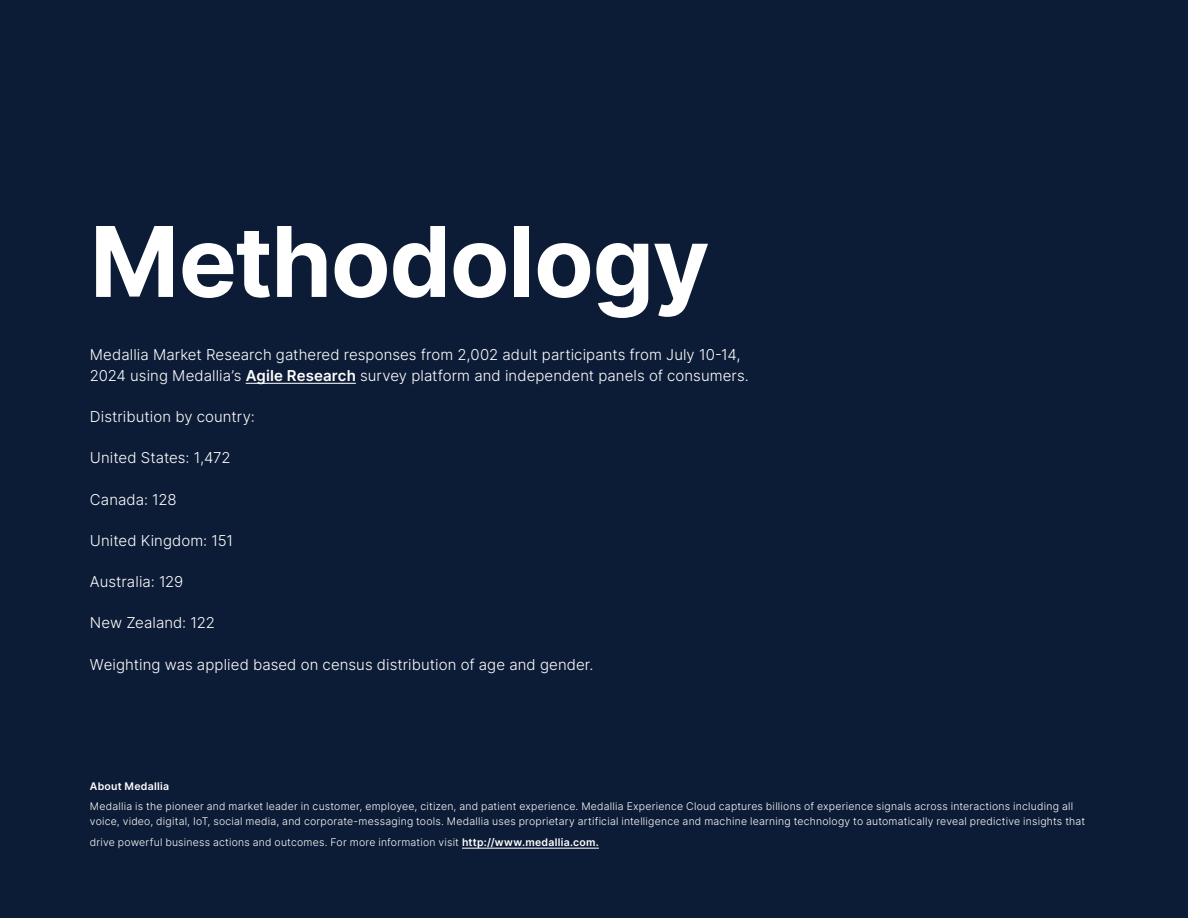
<style>
.page{position:relative;width:1188px;height:918px;background:#0d1c36}
.page>*{position:absolute;margin:0;border:0;box-sizing:border-box;transform-origin:0 0}
.t1{font:700 97.5px "Inter";letter-spacing:-.015em;color:#fff}
.t2{font:300 15px/21px "Inter";letter-spacing:.005em;color:#fff}
.t3{font:300 10.5px/15px "Inter";letter-spacing:.02em;color:#fff}
.t4{font:600 10.5px "Inter";letter-spacing:.025em;color:#fff}
.s1{font-weight:600}
</style>
<div class="page">
<hr style="left:246px;top:383px;width:110px;height:1px;background:#fff">
<hr style="left:462px;top:848px;width:137px;height:1px;background:#fff">
<h1 class="t1" style="left:90px;top:188px;width:621px">Methodology</h1>
<h2 class="t2" style="left:90px;top:344px;width:660px">Medallia Market Research gathered responses from 2,002 adult participants from July 10-14,<br>2024 using Medallia’s <span class="s1">Agile Research</span> survey platform and independent panels of consumers.</h2>
<h2 class="t2" style="left:90px;top:406px;width:166px">Distribution by country:</h2>
<h2 class="t2" style="left:90px;top:447px;width:142px">United States: 1,472</h2>
<h2 class="t2" style="left:90px;top:488px;width:88px">Canada: 128</h2>
<h2 class="t2" style="left:90px;top:530px;width:145px">United Kingdom: 151</h2>
<h2 class="t2" style="left:90px;top:571px;width:95px">Australia: 129</h2>
<h2 class="t2" style="left:90px;top:612px;width:127px">New Zealand: 122</h2>
<h2 class="t2" style="left:90px;top:653px;width:505px">Weighting was applied based on census distribution of age and gender.</h2>
<p class="t4" style="left:90px;top:779px;width:81px">About Medallia</p>
<p class="t3" style="left:90px;top:799px;width:997px">Medallia is the pioneer and market leader in customer, employee, citizen, and patient experience. Medallia Experience Cloud captures billions of experience signals across interactions including all voice, video, digital, IoT, social media, and corporate-messaging tools. Medallia uses proprietary artificial intelligence and machine learning technology to automatically reveal predictive insights that</p>
<p class="t3" style="left:90px;top:835px;width:510px">drive powerful business actions and outcomes. For more information visit <span class="s1">http://www.medallia.com.</span></p>
</div>
